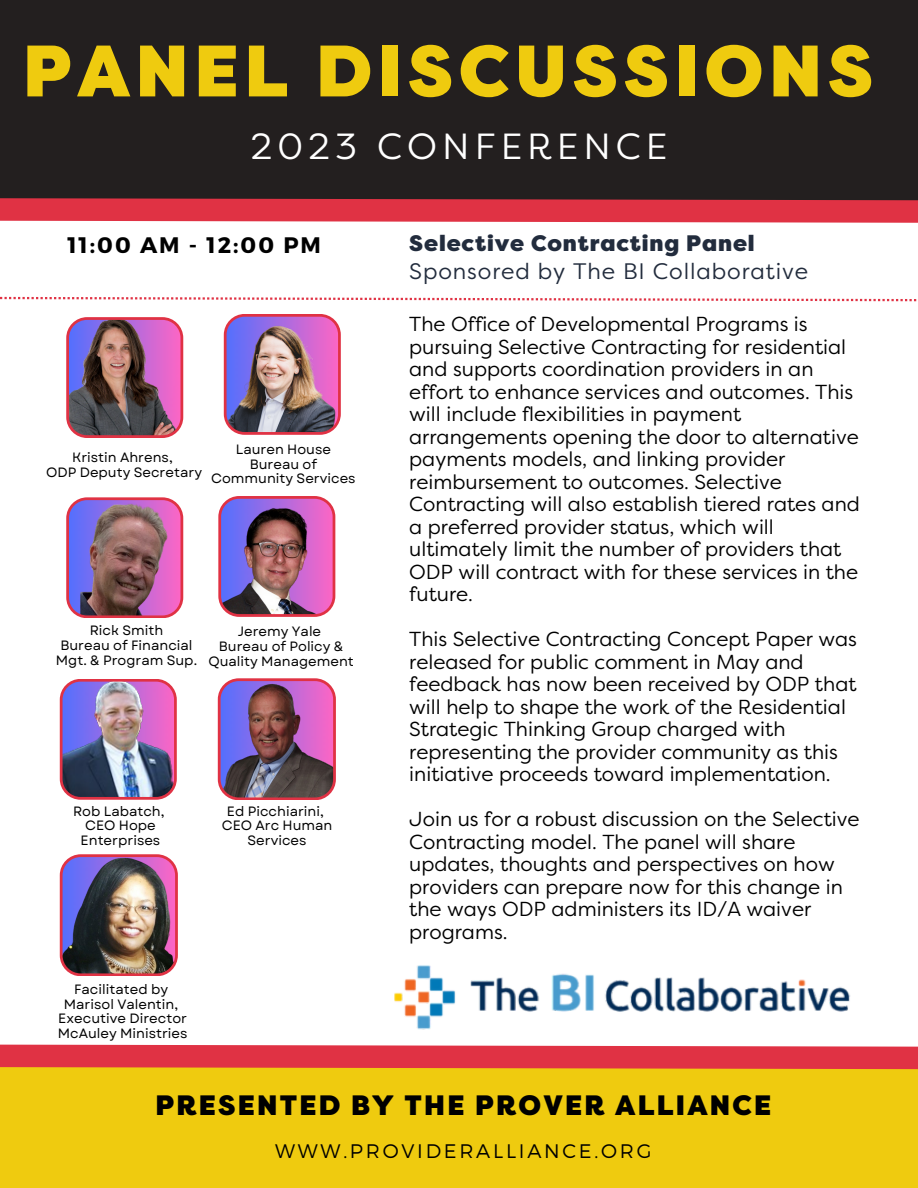
<style>
.page{position:relative;width:918px;height:1188px;background:#fff}
.page>*{position:absolute;margin:0;border:0;box-sizing:border-box;transform-origin:0 0}
.t1{font:900 72.6px "Filson Pro";letter-spacing:.08em;color:#efcb0f}
.t2{font:36.3px "Filson Pro";letter-spacing:.14em;color:#fff}
.t3{font:900 28.05px "Filson Pro";letter-spacing:.08em;color:#000}
.t4{font:22.35px "Filson Pro";letter-spacing:.04em;color:#222c3d}
.t5{font:900 22.35px "Filson Pro";letter-spacing:.04em;color:#222c3d}
.t6{font:700 22.35px "Montserrat";letter-spacing:.09em;color:#000}
.t7{font:20.25px/22.5px "Filson Pro";color:#000}
.t8{font:300 19.65px "Montserrat";letter-spacing:.14em;color:#000}
.t9{font:13.5px/14.7px "Garet";color:#000;text-align:center}
</style>
<div class="page">
<div style="left:0;top:0;width:918px;height:211px;background:#231f1f"></div>
<svg style="left:0;top:198px;width:918px;height:25px;background:#d83b4b"></svg>
<div style="left:0;top:1049px;width:918px;height:139px;background:#efcb0f"></div>
<svg style="left:0;top:1044px;width:918px;height:26px;background:#e2494b"></svg>
<img style="left:218px;top:496px;width:117px;height:121px">
<img style="left:224px;top:314px;width:117px;height:121px">
<img style="left:66px;top:497px;width:117px;height:121px">
<svg style="left:0;top:297px;width:917px;height:4px"></svg>
<img style="left:60px;top:679px;width:117px;height:121px">
<img style="left:218px;top:678px;width:118px;height:122px">
<img style="left:60px;top:854px;width:118px;height:122px">
<img style="left:66px;top:317px;width:117px;height:121px">
<img style="left:394px;top:965px;width:456px;height:65px">
<p class="t1" style="left:23px;top:30px;width:852px">PANEL DISCUSSIONS</p>
<p class="t2" style="left:251px;top:125px;width:418px">2023 CONFERENCE</p>
<p class="t6" style="left:67px;top:230px;width:255px">11:00 AM - 12:00 PM</p>
<p class="t5" style="left:409px;top:230px;width:347px">Selective Contracting Panel</p>
<p class="t4" style="left:409px;top:258px;width:401px">Sponsored by The BI Collaborative</p>
<p class="t9" style="left:72px;top:450px;width:102px">Kristin Ahrens,</p>
<p class="t9" style="left:46px;top:465px;width:157px">ODP Deputy Secretary</p>
<p class="t9" style="left:236px;top:442px;width:97px">Lauren House</p>
<p class="t9" style="left:211px;top:457px;width:146px">Bureau of<br>Community Services</p>
<p class="t9" style="left:90px;top:623px;width:75px">Rick Smith</p>
<p class="t9" style="left:56px;top:638px;width:143px">Bureau of Financial<br>Mgt. &amp; Program Sup.</p>
<p class="t9" style="left:238px;top:624px;width:85px">Jeremy Yale</p>
<p class="t9" style="left:208px;top:639px;width:147px">Bureau of Policy &amp;<br>Quality Management</p>
<p class="t9" style="left:73px;top:804px;width:93px">Rob Labatch,</p>
<p class="t9" style="left:81px;top:818px;width:81px">CEO Hope<br>Enterprises</p>
<p class="t9" style="left:227px;top:804px;width:98px">Ed Picchiarini,</p>
<p class="t9" style="left:222px;top:818px;width:112px">CEO Arc Human<br>Services</p>
<p class="t9" style="left:74px;top:982px;width:96px">Facilitated by</p>
<p class="t9" style="left:64px;top:997px;width:116px">Marisol Valentin,</p>
<p class="t9" style="left:58px;top:1011px;width:131px;text-align:left">Executive Director<br>McAuley Ministries</p>
<p class="t7" style="left:409px;top:313px;width:452px">The Office of Developmental Programs is pursuing Selective Contracting for residential and supports coordination providers in an effort to enhance services and outcomes. This will include flexibilities in payment arrangements opening the door to alternative payments models, and linking provider reimbursement to outcomes. Selective Contracting will also establish tiered rates and a preferred provider status, which will ultimately limit the number of providers that ODP will contract with for these services in the future.</p>
<p class="t7" style="left:409px;top:628px;width:449px">This Selective Contracting Concept Paper was released for public comment in May and feedback has now been received by ODP that will help to shape the work of the Residential Strategic Thinking Group charged with representing the provider community as this initiative proceeds toward implementation.</p>
<p class="t7" style="left:409px;top:808px;width:452px">Join us for a robust discussion on the Selective Contracting model. The panel will share updates, thoughts and perspectives on how providers can prepare now for this change in the ways ODP administers its ID/A waiver programs.</p>
<p class="t3" style="left:155px;top:1090px;width:617px">PRESENTED BY THE PROVER ALLIANCE</p>
<p class="t8" style="left:275px;top:1138px;width:378px">WWW.PROVIDERALLIANCE.ORG</p>
</div>
